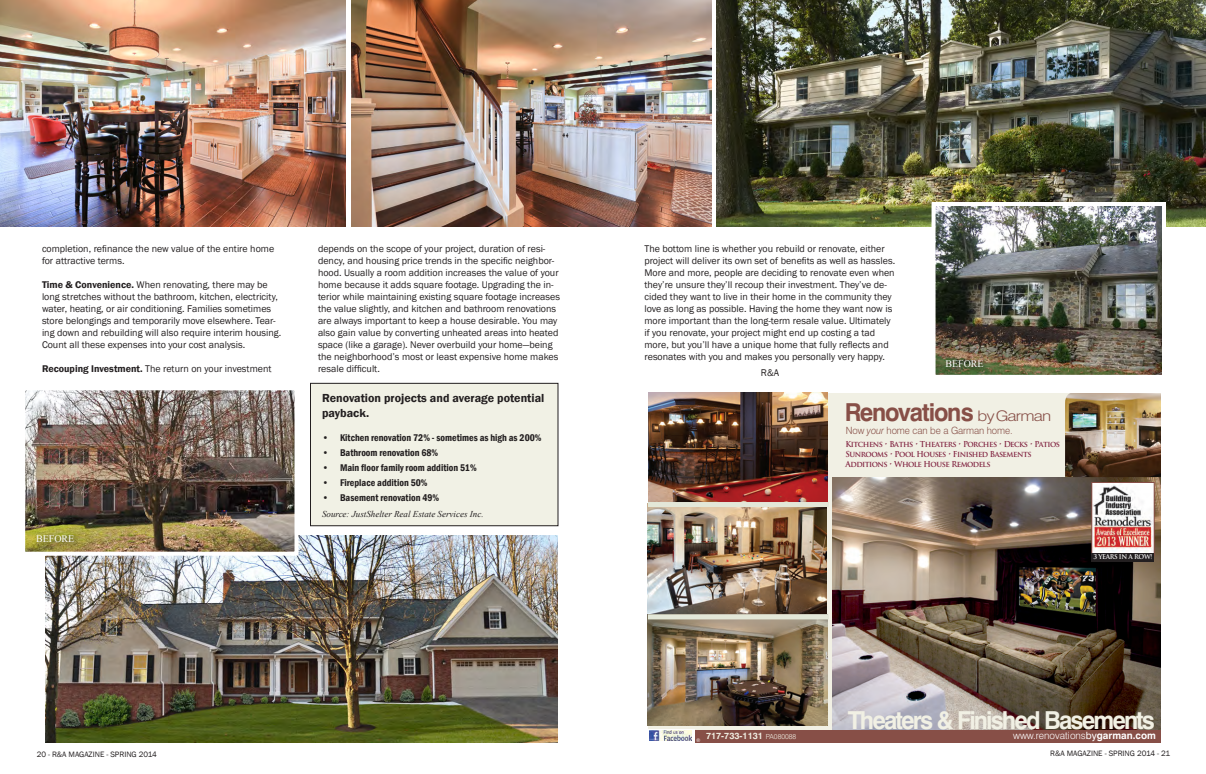
<style>
.page{position:relative;width:1206px;height:774px;background:#fff}
.page>*{position:absolute;margin:0;border:0;box-sizing:border-box;transform-origin:0 0}
.t1{font:700 24.8px "Swiss 721 BT";letter-spacing:-.08em;color:#f1f0e4;scale:.96 1}
.t2{font:700 24.8px "Swiss 721 BT";color:#874f47;scale:.96 1}
.t3{font:600 12px/14.4px "Franklin Gothic";color:#231f20}
.t4{font:10px/12px "Franklin Gothic";color:#231f20}
.t5{font:600 condensed 10px "Franklin Gothic";color:#231f20}
.t6{font:300 10px "Swiss 721 BT";letter-spacing:-.01em;color:#874f47;scale:.96 1}
.t7{font:300 10px "Swiss 721 BT";color:#fff}
.t8{font:10px "Times New Roman";color:#fff}
.t9{font:italic 9px "Times New Roman";color:#231f20}
.t10{font:700 9px "Swiss 721 BT";color:#f1f0e4}
.t11{font:700 8px/10px "Trajan Pro";letter-spacing:-.06em;color:#822542;scale:.96 1}
.t12{font:8px "Franklin Gothic";color:#231f20}
.t13{font:700 6.5px "Trajan Pro";letter-spacing:-.06em;color:#fff;scale:.96 1}
.s1{font-weight:600}
.s2{font-weight:300;font-size:14.6px}
.s3{font-style:italic}
.s4{font-weight:300;font-size:7px}
.s5{font-weight:400}
.s6{font-weight:700}
</style>
<div class="page">
<div style="left:310px;top:383px;width:248px;height:143px;background:#f1f1e5"></div>
<div style="left:310px;top:383px;width:248px;height:143px;border:1px solid #231f20"></div>
<div style="left:648px;top:393px;width:512px;height:349px;background:#f1f0e4"></div>
<img style="left:647px;top:393px;width:180px;height:333px">
<img style="left:648px;top:507px;width:179px;height:107px">
<img style="left:648px;top:619px;width:179px;height:107px">
<div style="left:648px;top:502px;width:181px;height:5px;background:#e3e7d8"></div>
<div style="left:648px;top:614px;width:181px;height:5px;background:#e3e7d8"></div>
<img style="left:832px;top:477px;width:329px;height:252px">
<img style="left:1065px;top:393px;width:96px;height:84px">
<img style="left:1094px;top:484px;width:58px;height:69px">
<div style="left:1092px;top:482px;width:62px;height:74px;border:1px solid #874f47"></div>
<div style="left:648px;top:730px;width:513px;height:12px;background:#874f47"></div>
<svg style="left:648px;top:729px;width:47px;height:13px"></svg>
<img style="left:649px;top:731px;width:43px;height:10px">
<div style="left:1092px;top:553px;width:62px;height:9px;background:#231f20"></div>
<img style="left:717px;top:0;width:489px;height:227px">
<img style="left:45px;top:536px;width:513px;height:206px">
<img style="left:351px;top:0;width:360px;height:227px">
<img style="left:0;top:0;width:346px;height:227px">
<img style="left:26px;top:391px;width:267px;height:160px">
<div style="left:21px;top:386px;width:277px;height:170px;border:4px solid #fff"></div>
<div style="left:33px;top:531px;width:47px;height:18px;background:#231f20;opacity:.75"></div>
<img style="left:937px;top:207px;width:224px;height:167px">
<div style="left:932px;top:202px;width:234px;height:177px;border:4px solid #fff"></div>
<div style="left:942px;top:356px;width:47px;height:18px;background:#231f20;opacity:.75"></div>
<p class="t4" style="left:42px;top:243px;width:234px">completion, refinance the new value of the entire home for attractive terms.</p>
<p class="t4" style="left:42px;top:279px;width:241px"><span class="s1">Time &amp; Convenience.</span> When renovating, there may be long stretches without the bathroom, kitchen, electricity, water, heating, or air conditioning. Families sometimes store belongings and temporarily move elsewhere. Tear&shy;ing down and rebuilding will also require interim housing.<br>Count all these expenses into your cost analysis.</p>
<p class="t4" style="left:42px;top:363px;width:231px"><span class="s1">Recouping Investment.</span> The return on your investment</p>
<p class="t8" style="left:36px;top:532px;width:40px">BEFORE</p>
<p class="t4" style="left:318px;top:243px;width:244px">depends on the scope of your project, duration of resi&shy;dency, and housing price trends in the specific neighbor&shy;hood. Usually a room addition increases the value of your home because it adds square footage. Upgrading the in&shy;terior while maintaining existing square footage increases the value slightly, and kitchen and bathroom renovations are always important to keep a house desirable. You may also gain value by converting unheated areas into heated space (like a garage). Never overbuild your home—being the neighborhood’s most or least expensive home makes resale difficult.</p>
<p class="t4" style="left:645px;top:243px;width:252px">The bottom line is whether you rebuild or renovate, either project will deliver its own set of benefits as well as hassles.<br>More and more, people are deciding to renovate even when they’re unsure they’ll recoup their investment. They’ve de&shy;cided they want to live in their home in the community they love as long as possible. Having the home they want now is more important than the long-term resale value. Ultimately if you renovate, your project might end up costing a tad more, but you’ll have a unique home that fully reflects and resonates with you and makes you personally very happy.</p>
<p class="t4" style="left:761px;top:367px;width:20px">R&amp;A</p>
<p class="t3" style="left:322px;top:391px;width:224px">Renovation projects and average potential payback.</p>
<p class="t5" style="left:322px;top:431px;width:221px">• Kitchen renovation 72% - sometimes as high as 200%</p>
<p class="t5" style="left:322px;top:446px;width:118px">• Bathroom renovation 68%</p>
<p class="t5" style="left:322px;top:461px;width:156px">• Main floor family room addition 51%</p>
<p class="t5" style="left:322px;top:476px;width:107px">• Fireplace addition 50%</p>
<p class="t5" style="left:322px;top:491px;width:119px">• Basement renovation 49%</p>
<p class="t9" style="left:322px;top:508px;width:163px">Source: JustShelter Real Estate Services Inc.</p>
<p class="t8" style="left:945px;top:357px;width:40px">BEFORE</p>
<h1 class="t2" style="left:845px;top:397px;width:217px">Renovations <span class="s2">byGarman</span></h1>
<p class="t11" style="left:846px;top:439px;width:225px">Kitchens • Baths • Theaters • Porches • Decks • Patios<br>Sunrooms • Pool Houses • Finished Basements<br>Additions • Whole House Remodels</p>
<p class="t6" style="left:846px;top:424px;width:175px">Now <span class="s3">your</span> home can be a Garman home.</p>
<p class="t13" style="left:1093px;top:553px;width:63px">3 YEARS IN A ROW!</p>
<h1 class="t1" style="left:848px;top:705px;width:322px">Theaters &amp; Finished Basements</h1>
<p class="t10" style="left:696px;top:731px;width:101px"><sub>®</sub> 717-733-1131 <span class="s4">PA080088</span></p>
<p class="t7" style="left:1013px;top:729px;width:144px">www.renovations<span class="s5">by</span><span class="s6">garman.com</span></p>
<p class="t12" style="left:37px;top:749px;width:122px">20 - R&amp;A MAGAZINE - SPRING 2014</p>
<p class="t12" style="left:1050px;top:749px;width:122px">R&amp;A MAGAZINE - SPRING 2014 - 21</p>
</div>
